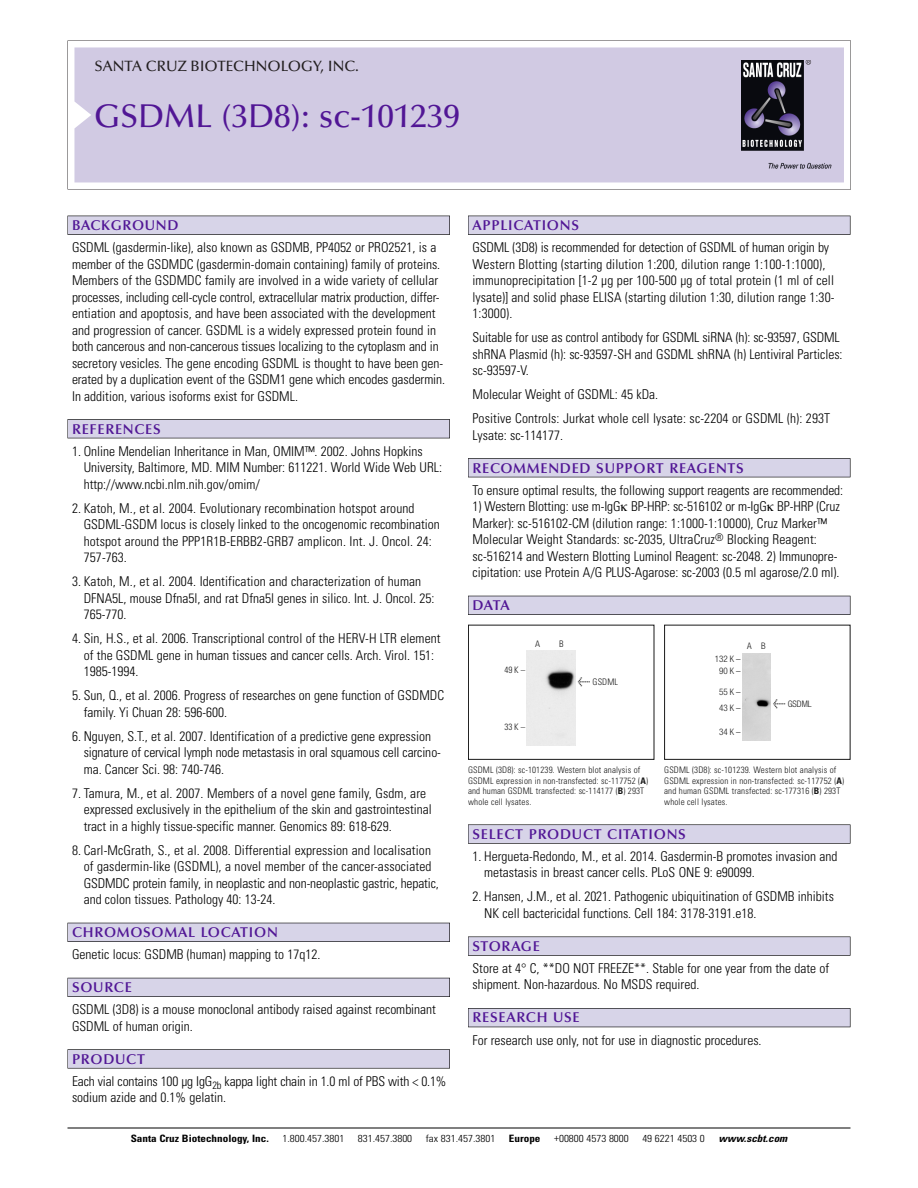
<style>
.page{position:relative;width:918px;height:1188px;background:#fff}
.page>*{position:absolute;margin:0;border:0;box-sizing:border-box;transform-origin:0 0}
.t1{font:500 33px "Optima";color:#511695}
.t2{font:500 15px "Optima";color:#231f20}
.t3{font:600 14.25px "Optima";letter-spacing:.05em;color:#511695}
.t4{font:300 condensed 13.5px/16.5px "Univers";color:#000}
.t5{font:300 condensed 10.2px "Univers";color:#000;scale:1.1 1}
.t6{font:700 condensed 10.2px "Univers";color:#000;scale:1.1 1}
.t7{font:italic 700 condensed 10.2px "Univers";color:#000;scale:1.1 1}
.t8{font:300 condensed 9px/10.5px "Univers";letter-spacing:.015em;color:#191919}
.t9{font:300 condensed 9px/12px "Helvetica Neue";color:#191919;text-align:center}
.s1{font-family:"Meta Plus";font-weight:400;font-stretch:normal;font-size:10.5px}
.s2{font-weight:700}
</style>
<div class="page">
<svg style="left:68px;top:40px;width:783px;height:149px"></svg>
<div style="left:74px;top:47px;width:770px;height:135px;background:#d1cae3"></div>
<img style="left:741px;top:60px;width:90px;height:108px">
<div style="left:68px;top:216px;width:382px;height:19px;background:#535256"></div>
<div style="left:68px;top:216px;width:381px;height:18px;background:#d7d4e8"></div>
<div style="left:68px;top:419px;width:382px;height:19px;background:#515155"></div>
<div style="left:68px;top:420px;width:381px;height:18px;background:#d7d4e8"></div>
<div style="left:68px;top:923px;width:382px;height:19px;background:#515057"></div>
<div style="left:68px;top:923px;width:381px;height:18px;background:#d7d4e8"></div>
<div style="left:68px;top:978px;width:382px;height:19px;background:#535259"></div>
<div style="left:68px;top:978px;width:381px;height:18px;background:#d7d4e8"></div>
<svg style="left:68px;top:1049px;width:382px;height:20px"></svg>
<div style="left:68px;top:1050px;width:381px;height:18px;background:#d7d4e8"></div>
<div style="left:468px;top:216px;width:382px;height:19px;background:#535256"></div>
<div style="left:468px;top:216px;width:382px;height:18px;background:#d7d4e8"></div>
<div style="left:468px;top:458px;width:382px;height:19px;background:#515155"></div>
<div style="left:468px;top:459px;width:382px;height:18px;background:#d7d4e8"></div>
<div style="left:468px;top:596px;width:382px;height:19px;background:#515057"></div>
<div style="left:468px;top:596px;width:382px;height:18px;background:#d7d4e8"></div>
<svg style="left:468px;top:824px;width:382px;height:20px"></svg>
<div style="left:468px;top:825px;width:382px;height:18px;background:#d7d4e8"></div>
<div style="left:468px;top:937px;width:382px;height:19px;background:#58575a"></div>
<div style="left:468px;top:937px;width:382px;height:18px;background:#d7d4e8"></div>
<div style="left:468px;top:1008px;width:382px;height:19px;background:#525158"></div>
<div style="left:468px;top:1009px;width:382px;height:18px;background:#d7d4e8"></div>
<hr style="left:68px;top:1128px;width:782px;height:1px;background:#000">
<div style="left:468px;top:625px;width:186px;height:135px;border:1px solid #191919"></div>
<img style="left:526px;top:650px;width:50px;height:95px">
<div style="left:664px;top:625px;width:186px;height:135px;border:1px solid #191919"></div>
<div style="left:743px;top:654px;width:28px;height:87px;background:#d5d5d5"></div>
<p class="t2" style="left:94px;top:60px;width:266px">SANTA CRUZ BIOTECHNOLOGY, INC.</p>
<p class="t1" style="left:94px;top:102px;width:367px">GSDML (3D8): sc-101239</p>
<p class="t3" style="left:72px;top:219px;width:108px">BACKGROUND</p>
<p class="t4" style="left:72px;top:240px;width:375px">GSDML (gasdermin-like), also known as GSDMB, PP4052 or PRO2521, is a member of the GSDMDC (gasdermin-domain containing) family of proteins.<br>Members of the GSDMDC family are involved in a wide variety of cellular processes, including cell-cycle control, extracellular matrix production, differ&shy;entiation and apoptosis, and have been associated with the development and progression of cancer. GSDML is a widely expressed protein found in both cancerous and non-cancerous tissues localizing to the cytoplasm and in secretory vesicles. The gene encoding GSDML is thought to have been gen&shy;erated by a duplication event of the GSDM1 gene which encodes gasdermin.<br>In addition, various isoforms exist for GSDML.</p>
<p class="t3" style="left:72px;top:423px;width:90px">REFERENCES</p>
<p class="t4" style="left:84px;top:444px;width:360px;text-indent:-12px">1. Online Mendelian Inheritance in Man, OMIM™. 2002. Johns Hopkins<br>University, Baltimore, MD. MIM Number: 611221. World Wide Web URL: http://www.ncbi.nlm.nih.gov/omim/</p>
<p class="t4" style="left:84px;top:501px;width:358px;text-indent:-12px">2. Katoh, M., et al. 2004. Evolutionary recombination hotspot around GSDML-GSDM locus is closely linked to the oncogenomic recombination hotspot around the PPP1R1B-ERBB2-GRB7 amplicon. Int. J. Oncol. 24:<br>757-763.</p>
<p class="t4" style="left:84px;top:574px;width:352px;text-indent:-12px">3. Katoh, M., et al. 2004. Identification and characterization of human<br>DFNA5L, mouse Dfna5l, and rat Dfna5l genes in silico. Int. J. Oncol. 25:<br>765-770.</p>
<p class="t4" style="left:84px;top:631px;width:358px;text-indent:-12px">4. Sin, H.S., et al. 2006. Transcriptional control of the HERV-H LTR element of the GSDML gene in human tissues and cancer cells. Arch. Virol. 151:<br>1985-1994.</p>
<p class="t4" style="left:84px;top:688px;width:362px;text-indent:-12px">5. Sun, Q., et al. 2006. Progress of researches on gene function of GSDMDC family. Yi Chuan 28: 596-600.</p>
<p class="t4" style="left:84px;top:729px;width:359px;text-indent:-12px">6. Nguyen, S.T., et al. 2007. Identification of a predictive gene expression signature of cervical lymph node metastasis in oral squamous cell carcino&shy;ma. Cancer Sci. 98: 740-746.</p>
<p class="t4" style="left:84px;top:786px;width:350px;text-indent:-12px">7. Tamura, M., et al. 2007. Members of a novel gene family, Gsdm, are expressed exclusively in the epithelium of the skin and gastrointestinal tract in a highly tissue-specific manner. Genomics 89: 618-629.</p>
<p class="t4" style="left:84px;top:843px;width:357px;text-indent:-12px">8. Carl-McGrath, S., et al. 2008. Differential expression and localisation of gasdermin-like (GSDML), a novel member of the cancer-associated GSDMDC protein family, in neoplastic and non-neoplastic gastric, hepatic, and colon tissues. Pathology 40: 13-24.</p>
<p class="t3" style="left:72px;top:926px;width:207px">CHROMOSOMAL LOCATION</p>
<p class="t4" style="left:72px;top:948px;width:250px">Genetic locus: GSDMB (human) mapping to 17q12.</p>
<p class="t3" style="left:72px;top:981px;width:61px">SOURCE</p>
<p class="t4" style="left:72px;top:1003px;width:366px">GSDML (3D8) is a mouse monoclonal antibody raised against recombinant<br>GSDML of human origin.</p>
<p class="t3" style="left:72px;top:1053px;width:74px">PRODUCT</p>
<p class="t4" style="left:72px;top:1074px;width:376px">Each vial contains 100 µg IgG<sub>2b</sub> kappa light chain in 1.0 ml of PBS with &lt; 0.1% sodium azide and 0.1% gelatin.</p>
<p class="t3" style="left:473px;top:219px;width:108px">APPLICATIONS</p>
<p class="t4" style="left:473px;top:240px;width:363px">GSDML (3D8) is recommended for detection of GSDML of human origin by Western Blotting (starting dilution 1:200, dilution range 1:100-1:1000), immunoprecipitation [1-2 µg per 100-500 µg of total protein (1 ml of cell lysate)] and solid phase ELISA (starting dilution 1:30, dilution range 1:30- 1:3000).</p>
<p class="t4" style="left:473px;top:330px;width:372px">Suitable for use as control antibody for GSDML siRNA (h): sc-93597, GSDML shRNA Plasmid (h): sc-93597-SH and GSDML shRNA (h) Lentiviral Particles: sc-93597-V.</p>
<p class="t4" style="left:473px;top:387px;width:187px">Molecular Weight of GSDML: 45 kDa.</p>
<p class="t4" style="left:473px;top:411px;width:359px">Positive Controls: Jurkat whole cell lysate: sc-2204 or GSDML (h): 293T<br>Lysate: sc-114177.</p>
<p class="t3" style="left:473px;top:462px;width:273px">RECOMMENDED SUPPORT REAGENTS</p>
<p class="t4" style="left:473px;top:483px;width:372px">To ensure optimal results, the following support reagents are recommended:</p>
<p class="t4" style="left:473px;top:499px;width:369px">1) Western Blotting: use m-IgG BP-HRP: sc-516102 or m-IgG BP-HRP (Cruz Marker): sc-516102-CM (dilution range: 1:1000-1:10000), Cruz Marker™ Molecular Weight Standards: sc-2035, UltraCruz<sup>®</sup> Blocking Reagent: sc-516214 and Western Blotting Luminol Reagent: sc-2048. 2) Immunopre&shy;cipitation: use Protein A/G PLUS-Agarose: sc-2003 (0.5 ml agarose/2.0 ml).</p>
<p class="t3" style="left:473px;top:599px;width:39px">DATA</p>
<p class="t8" style="left:504px;top:665px;width:22px">49K–</p>
<p class="t8" style="left:535px;top:639px;width:7px">A</p>
<p class="t8" style="left:559px;top:639px;width:6px">B</p>
<p class="t8" style="left:504px;top:722px;width:22px">33K–</p>
<p class="t8" style="left:578px;top:678px;width:42px"><span class="s1">&lt;</span> GSDML</p>
<p class="t8" style="left:468px;top:766px;width:181px">GSDML (3D8): sc-101239. Western blot analysis of GSDML expression in non-transfected: sc-117752 (<span class="s2">A</span>) and human GSDML transfected: sc-114177 (<span class="s2">B</span>) 293T whole cell lysates.</p>
<p class="t9" style="left:747px;top:641px;width:20px">A B</p>
<p class="t9" style="left:715px;top:654px;width:28px">132 K –<br>90K–</p>
<p class="t9" style="left:719px;top:684px;width:23px;line-height:16.5px;text-align:left">55K–<br>43K–</p>
<p class="t9" style="left:719px;top:727px;width:23px">34K–</p>
<p class="t9" style="left:773px;top:699px;width:40px"><span class="s1">&lt;</span> GSDML</p>
<p class="t8" style="left:664px;top:766px;width:181px">GSDML (3D8): sc-101239. Western blot analysis of GSDML expression in non-transfected: sc-117752 (<span class="s2">A</span>) and human GSDML transfected: sc-177316 (<span class="s2">B</span>) 293T whole cell lysates.</p>
<p class="t3" style="left:473px;top:828px;width:215px">SELECT PRODUCT CITATIONS</p>
<p class="t4" style="left:484px;top:849px;width:355px;text-indent:-12px">1. Hergueta-Redondo, M., et al. 2014. Gasdermin-B promotes invasion and metastasis in breast cancer cells. PLoS ONE 9: e90099.</p>
<p class="t4" style="left:484px;top:890px;width:351px;text-indent:-12px">2. Hansen, J.M., et al. 2021. Pathogenic ubiquitination of GSDMB inhibits<br>NK cell bactericidal functions. Cell 184: 3178-3191.e18.</p>
<p class="t3" style="left:473px;top:940px;width:69px">STORAGE</p>
<p class="t4" style="left:473px;top:961px;width:358px">Store at 4° C, **DO NOT FREEZE**. Stable for one year from the date of shipment. Non-hazardous. No MSDS required.</p>
<p class="t3" style="left:473px;top:1012px;width:109px">RESEARCH USE</p>
<p class="t4" style="left:473px;top:1033px;width:291px">For research use only, not for use in diagnostic procedures.</p>
<p class="t6" style="left:131px;top:1135px;width:127px">Santa Cruz Biotechnology, Inc.</p>
<p class="t5" style="left:282px;top:1135px;width:58px">1.800.457.3801</p>
<p class="t5" style="left:358px;top:1135px;width:51px">831.457.3800</p>
<p class="t5" style="left:426px;top:1135px;width:65px">fax 831.457.3801</p>
<p class="t6" style="left:509px;top:1135px;width:30px">Europe</p>
<p class="t5" style="left:554px;top:1135px;width:69px">+00800 4573 8000</p>
<p class="t5" style="left:642px;top:1135px;width:58px">49 6221 4503 0</p>
<p class="t7" style="left:719px;top:1135px;width:66px">www.scbt.com</p>
</div>
